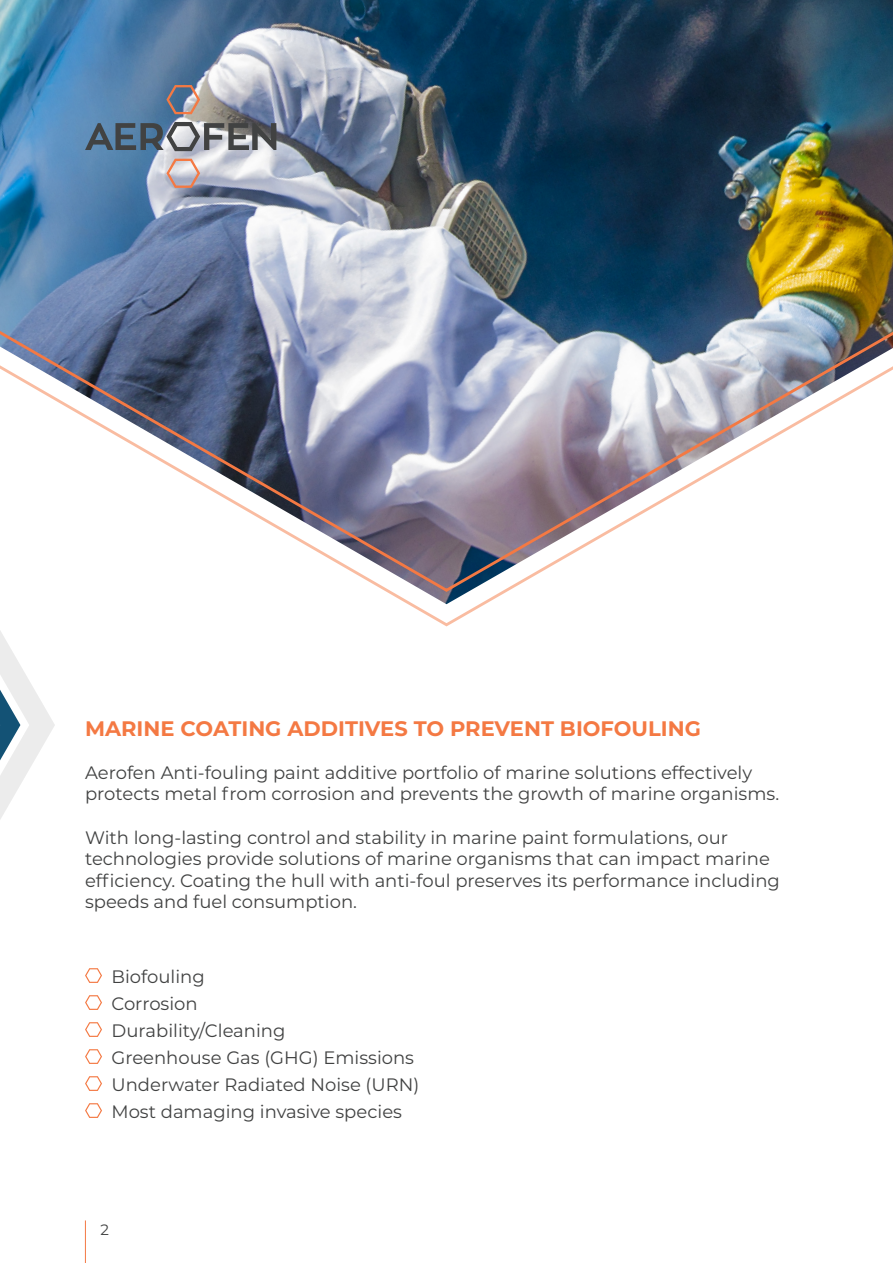
<style>
.page{position:relative;width:893px;height:1263px;background:#fff}
.page>*{position:absolute;margin:0;border:0;box-sizing:border-box;transform-origin:0 0}
.t1{font:700 21px "Montserrat";color:#f47943}
.t2{font:18px/21.6px "Montserrat";color:#414242}
.t3{font:15px "Montserrat";color:#414242}
</style>
<div class="page">
<svg style="left:0;top:631px;width:55px;height:188px"></svg>
<img style="left:0;top:0;width:893px;height:594px">
<svg style="left:166px;top:159px;width:34px;height:29px"></svg>
<svg style="left:166px;top:85px;width:34px;height:29px"></svg>
<svg style="left:85px;top:122px;width:191px;height:29px;background:#717d89"></svg>
<svg style="left:85px;top:968px;width:17px;height:15px"></svg>
<svg style="left:85px;top:995px;width:17px;height:15px"></svg>
<svg style="left:85px;top:1022px;width:17px;height:15px"></svg>
<svg style="left:85px;top:1049px;width:17px;height:15px"></svg>
<svg style="left:85px;top:1076px;width:17px;height:15px"></svg>
<svg style="left:85px;top:1103px;width:17px;height:15px"></svg>
<hr style="left:85px;top:1220px;width:1px;height:43px;background:#f47943">
<p class="t1" style="left:85px;top:713px;width:617px">MARINE COATING ADDITIVES TO PREVENT BIOFOULING</p>
<p class="t2" style="left:85px;top:761px;width:696px">Aerofen Anti-fouling paint additive portfolio of marine solutions effectively protects metal from corrosion and prevents the growth of marine organisms.</p>
<p class="t2" style="left:85px;top:826px;width:696px">With long-lasting control and stability in marine paint formulations, our technologies provide solutions of marine organisms that can impact marine efficiency. Coating the hull with anti-foul preserves its performance including speeds and fuel consumption.</p>
<p class="t2" style="left:111px;top:962px;width:95px;line-height:27px">Biofouling<br>Corrosion</p>
<p class="t2" style="left:111px;top:1019px;width:176px">Durability/Cleaning</p>
<p class="t2" style="left:111px;top:1046px;width:304px">Greenhouse Gas (GHG) Emissions</p>
<p class="t2" style="left:111px;top:1073px;width:309px">Underwater Radiated Noise (URN)</p>
<p class="t2" style="left:111px;top:1100px;width:292px">Most damaging invasive species</p>
<p class="t3" style="left:100px;top:1219px;width:10px">2</p>
</div>
